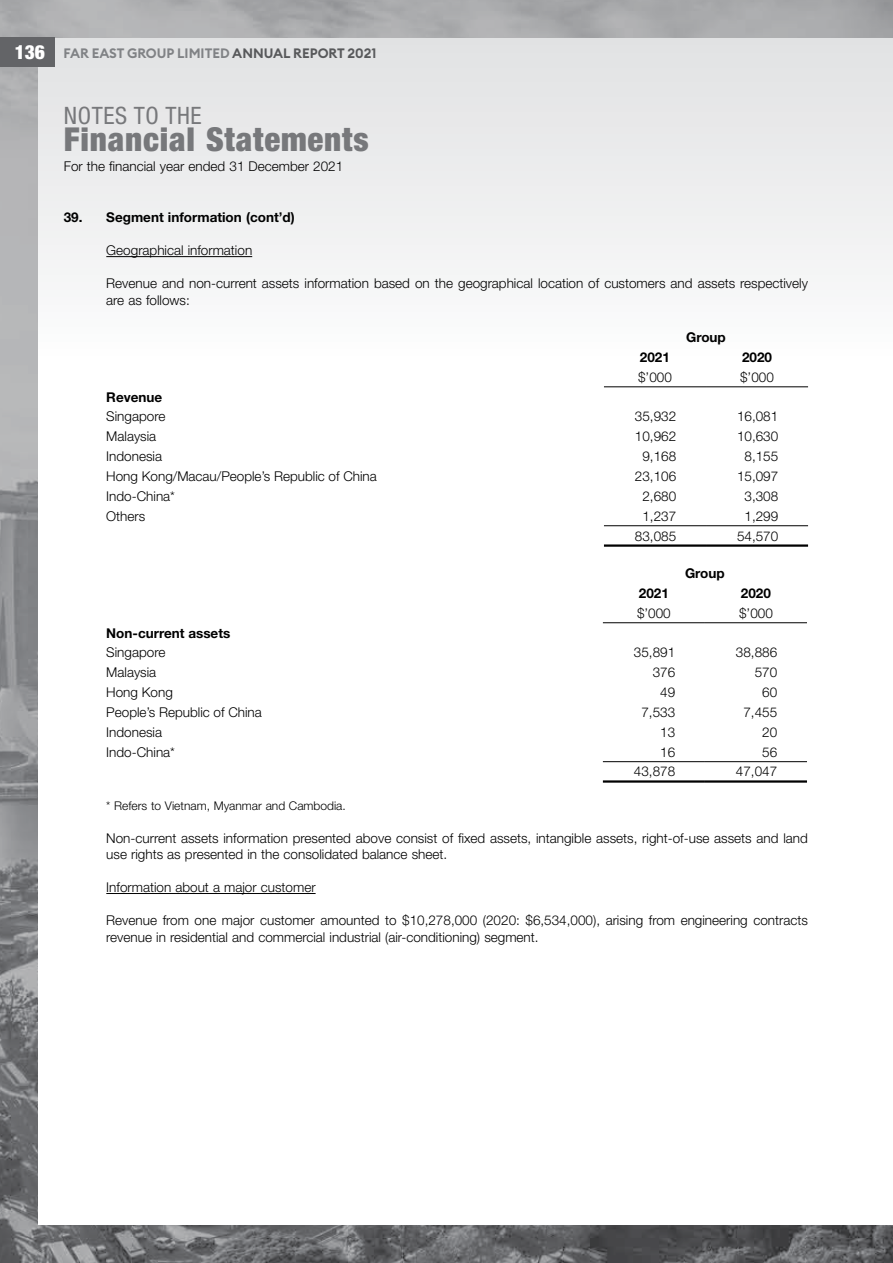
<style>
.page{position:relative;width:893px;height:1263px;background:#fff}
.page>*{position:absolute;margin:0;border:0;box-sizing:border-box;transform-origin:0 0}
.t1{font:900 condensed 33px "Helvetica Neue LT Std";letter-spacing:.025em;color:#77787b}
.t2{font:condensed 24px "Helvetica Neue LT Std";letter-spacing:.025em;color:#77787b}
.t3{font:900 condensed 19.5px "Helvetica Neue LT Std";color:#fff}
.t4{font:300 13.5px/16.5px "Helvetica Neue LT Std";color:#000}
.t5{font:700 13.5px "Helvetica Neue LT Std";color:#000}
.t6{font:600 13.5px "Euclid Circular B";color:#808285}
.t7{font:300 12px "Helvetica Neue LT Std";color:#000}
.s1{color:#58595b}
</style>
<div class="page">
<img style="left:0;top:0;width:893px;height:1263px">
<div style="left:38px;top:38px;width:855px;height:1187px;background:linear-gradient(to bottom,#f0f0f1,#fff)"></div>
<div style="left:0;top:38px;width:55px;height:29px;background:#636467"></div>
<hr style="left:106px;top:256px;width:146px;height:1px;background:#000">
<hr style="left:106px;top:893px;width:210px;height:1px;background:#000">
<hr style="left:604px;top:386px;width:102px;height:1px;background:#000">
<hr style="left:706px;top:386px;width:102px;height:1px;background:#000">
<hr style="left:604px;top:525px;width:102px;height:1px;background:#000">
<hr style="left:604px;top:544px;width:102px;height:3px;background:#000">
<hr style="left:706px;top:525px;width:102px;height:1px;background:#000">
<hr style="left:706px;top:544px;width:102px;height:3px;background:#000">
<hr style="left:603px;top:761px;width:102px;height:1px;background:#000">
<hr style="left:603px;top:780px;width:102px;height:3px;background:#000">
<hr style="left:705px;top:761px;width:102px;height:1px;background:#000">
<hr style="left:705px;top:780px;width:102px;height:3px;background:#000">
<hr style="left:603px;top:622px;width:102px;height:1px;background:#000">
<hr style="left:705px;top:622px;width:102px;height:1px;background:#000">
<h3 class="t3" style="left:15px;top:40px;width:32px">136</h3>
<p class="t6" style="left:63px;top:44px;width:314px">FAR EAST GROUP LIMITED <span class="s1">ANNUAL REPORT 2021</span></p>
<h2 class="t2" style="left:64px;top:102px;width:139px">NOTES TO THE</h2>
<h1 class="t1" style="left:64px;top:119px;width:306px">Financial Statements</h1>
<p class="t4" style="left:64px;top:158px;width:281px">For the financial year ended 31 December 2021</p>
<p class="t5" style="left:64px;top:209px;width:232px">39. Segment information (cont’d)</p>
<p class="t4" style="left:106px;top:242px;width:147px">Geographical information</p>
<p class="t4" style="left:106px;top:275px;width:703px">Revenue and non-current assets information based on the geographical location of customers and assets respectively are as follows:</p>
<p class="t5" style="left:686px;top:329px;width:41px">Group</p>
<p class="t5" style="left:640px;top:349px;width:32px">2021</p>
<p class="t5" style="left:742px;top:349px;width:32px">2020</p>
<p class="t4" style="left:638px;top:368px;width:35px">$’000</p>
<p class="t4" style="left:740px;top:368px;width:35px">$’000</p>
<p class="t5" style="left:106px;top:388px;width:58px">Revenue</p>
<p class="t4" style="left:106px;top:408px;width:61px">Singapore</p>
<p class="t4" style="left:635px;top:408px;width:43px">35,932</p>
<p class="t4" style="left:737px;top:408px;width:43px">16,081</p>
<p class="t4" style="left:106px;top:428px;width:52px">Malaysia</p>
<p class="t4" style="left:635px;top:428px;width:43px">10,962</p>
<p class="t4" style="left:737px;top:428px;width:43px">10,630</p>
<p class="t4" style="left:106px;top:448px;width:57px">Indonesia</p>
<p class="t4" style="left:642px;top:448px;width:35px">9,168</p>
<p class="t4" style="left:744px;top:448px;width:35px">8,155</p>
<p class="t4" style="left:106px;top:468px;width:272px">Hong Kong/Macau/People’s Republic of China</p>
<p class="t4" style="left:635px;top:468px;width:43px">23,106</p>
<p class="t4" style="left:737px;top:468px;width:43px">15,097</p>
<p class="t4" style="left:106px;top:487px;width:70px">Indo-China*</p>
<p class="t4" style="left:642px;top:487px;width:35px">2,680</p>
<p class="t4" style="left:744px;top:487px;width:35px">3,308</p>
<p class="t4" style="left:106px;top:507px;width:41px">Others</p>
<p class="t4" style="left:642px;top:507px;width:35px">1,237</p>
<p class="t4" style="left:744px;top:507px;width:35px">1,299</p>
<p class="t4" style="left:635px;top:527px;width:43px">83,085</p>
<p class="t4" style="left:737px;top:527px;width:43px">54,570</p>
<p class="t5" style="left:685px;top:565px;width:41px">Group</p>
<p class="t5" style="left:639px;top:585px;width:32px">2021</p>
<p class="t5" style="left:741px;top:585px;width:32px">2020</p>
<p class="t4" style="left:637px;top:604px;width:35px">$’000</p>
<p class="t4" style="left:739px;top:604px;width:35px">$’000</p>
<p class="t5" style="left:106px;top:624px;width:126px">Non-current assets</p>
<p class="t4" style="left:106px;top:644px;width:61px">Singapore</p>
<p class="t4" style="left:634px;top:644px;width:43px">35,891</p>
<p class="t4" style="left:736px;top:644px;width:43px">38,886</p>
<p class="t4" style="left:106px;top:664px;width:52px">Malaysia</p>
<p class="t4" style="left:653px;top:664px;width:24px">376</p>
<p class="t4" style="left:755px;top:664px;width:24px">570</p>
<p class="t4" style="left:106px;top:684px;width:68px">Hong Kong</p>
<p class="t4" style="left:660px;top:684px;width:17px">49</p>
<p class="t4" style="left:762px;top:684px;width:17px">60</p>
<p class="t4" style="left:106px;top:703px;width:157px">People’s Republic of China</p>
<p class="t4" style="left:641px;top:703px;width:35px">7,533</p>
<p class="t4" style="left:743px;top:703px;width:35px">7,455</p>
<p class="t4" style="left:106px;top:723px;width:57px">Indonesia</p>
<p class="t4" style="left:660px;top:723px;width:17px">13</p>
<p class="t4" style="left:762px;top:723px;width:17px">20</p>
<p class="t4" style="left:106px;top:743px;width:70px">Indo-China*</p>
<p class="t4" style="left:660px;top:743px;width:17px">16</p>
<p class="t4" style="left:762px;top:743px;width:17px">56</p>
<p class="t4" style="left:634px;top:763px;width:43px">43,878</p>
<p class="t4" style="left:736px;top:763px;width:43px">47,047</p>
<p class="t7" style="left:106px;top:798px;width:241px">* Refers to Vietnam, Myanmar and Cambodia.</p>
<p class="t4" style="left:106px;top:829px;width:703px">Non-current assets information presented above consist of fixed assets, intangible assets, right-of-use assets and land use rights as presented in the consolidated balance sheet.</p>
<p class="t4" style="left:106px;top:879px;width:211px">Information about a major customer</p>
<p class="t4" style="left:106px;top:912px;width:703px">Revenue from one major customer amounted to $10,278,000 (2020: $6,534,000), arising from engineering contracts revenue in residential and commercial industrial (air-conditioning) segment.</p>
</div>
